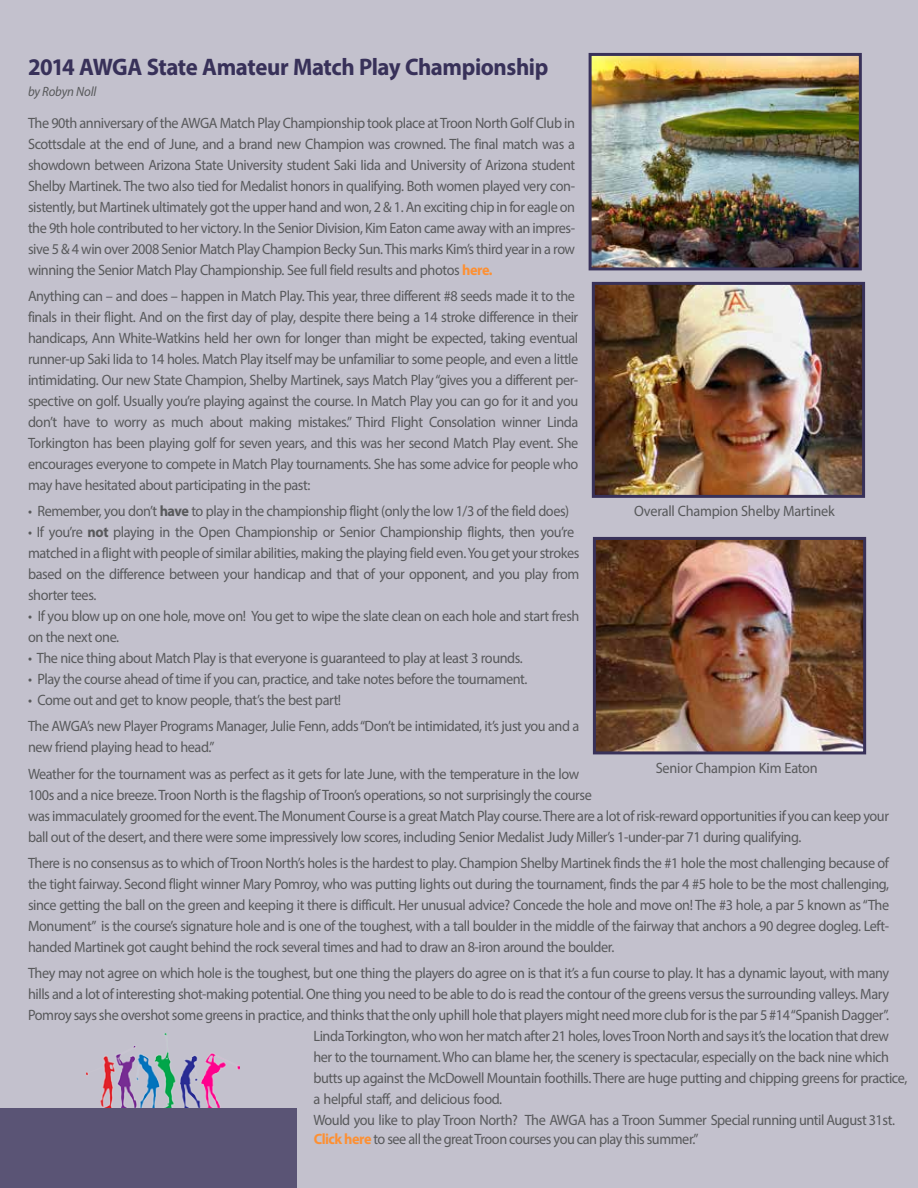
<style>
.page{position:relative;width:918px;height:1188px;background:#c3c1cd}
.page>*{position:absolute;margin:0;border:0;box-sizing:border-box;transform-origin:0 0}
.t1{font:700 24px "Myriad Pro";letter-spacing:-.02em;color:#383159;scale:.95 1}
.t2{font:15px/21px "Myriad Pro";letter-spacing:-.03em;color:#58595b;scale:.95 1}
.t3{font:italic 13.5px "Myriad Pro";letter-spacing:-.015em;color:#58595b;scale:.95 1}
.s1{font-weight:700;color:#fd9033}
.s2{font-weight:700}
</style>
<div class="page">
<img style="left:87px;top:1034px;width:152px;height:74px">
<img style="left:596px;top:286px;width:265px;height:208px">
<div style="left:592px;top:282px;width:273px;height:216px;border:3px solid #383159"></div>
<img style="left:597px;top:541px;width:265px;height:209px">
<div style="left:593px;top:537px;width:273px;height:217px;border:3px solid #383159"></div>
<img style="left:593px;top:57px;width:265px;height:209px">
<div style="left:589px;top:53px;width:273px;height:217px;border:3px solid #383159"></div>
<div style="left:0;top:1108px;width:297px;height:80px;background:#5a5475"></div>
<h1 class="t1" style="left:28px;top:51px;width:549px">2014 AWGA State Amateur Match Play Championship</h1>
<p class="t3" style="left:28px;top:83px;width:73px">by Robyn Noll</p>
<p class="t2" style="left:28px;top:112px;width:577px;text-align:justify">The 90th anniversary of the AWGA Match Play Championship took place at Troon North Golf Club in Scottsdale at the end of June, and a brand new Champion was crowned. The final match was a showdown between Arizona State University student Saki Iida and University of Arizona student Shelby Martinek. The two also tied for Medalist honors in qualifying. Both women played very con&shy;sistently, but Martinek ultimately got the upper hand and won, 2 &amp; 1. An exciting chip in for eagle on the 9th hole contributed to her victory. In the Senior Division, Kim Eaton came away with an impres&shy;sive 5 &amp; 4 win over 2008 Senior Match Play Champion Becky Sun. This marks Kim’s third year in a row winning the Senior Match Play Championship. See full field results and photos <span class="s1">here.</span></p>
<p class="t2" style="left:28px;top:285px;width:581px">Anything can – and does – happen in Match Play. This year, three different #8 seeds made it to the finals in their flight. And on the first day of play, despite there being a 14 stroke difference in their handicaps, Ann White-Watkins held her own for longer than might be expected, taking eventual runner-up Saki Iida to 14 holes. Match Play itself may be unfamiliar to some people, and even a little intimidating. Our new State Champion, Shelby Martinek, says Match Play “gives you a different per&shy;spective on golf. Usually you’re playing against the course. In Match Play you can go for it and you don’t have to worry as much about making mistakes.” Third Flight Consolation winner Linda Torkington has been playing golf for seven years, and this was her second Match Play event. She encourages everyone to compete in Match Play tournaments. She has some advice for people who may have hesitated about participating in the past:</p>
<p class="t2" style="left:28px;top:500px;width:571px">• Remember, you don’t <span class="s2">have</span> to play in the championship flight (only the low 1/3 of the field does)</p>
<p class="t2" style="left:28px;top:521px;width:582px">• If you’re <span class="s2">not</span> playing in the Open Championship or Senior Championship flights, then you’re matched in a flight with people of similar abilities, making the playing field even. You get your strokes based on the difference between your handicap and that of your opponent, and you play from shorter tees.</p>
<p class="t2" style="left:28px;top:605px;width:582px">• If you blow up on one hole, move on! You get to wipe the slate clean on each hole and start fresh on the next one.</p>
<p class="t2" style="left:28px;top:647px;width:521px">• The nice thing about Match Play is that everyone is guaranteed to play at least 3 rounds.</p>
<p class="t2" style="left:28px;top:668px;width:526px">• Play the course ahead of time if you can, practice, and take notes before the tournament.</p>
<p class="t2" style="left:28px;top:687px;width:582px;line-height:26.2px">• Come out and get to know people, that’s the best part!<br>The AWGA’s new Player Programs Manager, Julie Fenn, adds “Don’t be intimidated, it’s just you and a</p>
<p class="t2" style="left:28px;top:734px;width:582px;line-height:26.2px">new friend playing head to head.”<br>Weather for the tournament was as perfect as it gets for late June, with the temperature in the low</p>
<p class="t2" style="left:28px;top:784px;width:908px">100s and a nice breeze. Troon North is the flagship of Troon’s operations, so not surprisingly the course<br>was immaculately groomed for the event. The Monument Course is a great Match Play course. There are a lot of risk-reward opportunities if you can keep your ball out of the desert, and there were some impressively low scores, including Senior Medalist Judy Miller’s 1-under-par 71 during qualifying.</p>
<p class="t2" style="left:28px;top:852px;width:908px;text-align:justify">There is no consensus as to which of Troon North’s holes is the hardest to play. Champion Shelby Martinek finds the #1 hole the most challenging because of the tight fairway. Second flight winner Mary Pomroy, who was putting lights out during the tournament, finds the par 4 #5 hole to be the most challenging, since getting the ball on the green and keeping it there is difficult. Her unusual advice? Concede the hole and move on! The #3 hole, a par 5 known as “The Monument” is the course’s signature hole and is one of the toughest, with a tall boulder in the middle of the fairway that anchors a 90 degree dogleg. Left&shy;handed Martinek got caught behind the rock several times and had to draw an 8-iron around the boulder.</p>
<p class="t2" style="left:28px;top:962px;width:908px">They may not agree on which hole is the toughest, but one thing the players do agree on is that it’s a fun course to play. It has a dynamic layout, with many</p>
<p class="t2" style="left:28px;top:983px;width:908px">hills and a lot of interesting shot-making potential. One thing you need to be able to do is read the contour of the greens versus the surrounding valleys. Mary</p>
<p class="t2" style="left:28px;top:1004px;width:907px">Pomroy says she overshot some greens in practice, and thinks that the only uphill hole that players might need more club for is the par 5 #14 “Spanish Dagger”.</p>
<p class="t2" style="left:313px;top:1025px;width:608px">Linda Torkington, who won her match after 21 holes, loves Troon North and says it’s the location that drew</p>
<p class="t2" style="left:313px;top:1046px;width:608px">her to the tournament. Who can blame her, the scenery is spectacular, especially on the back nine which</p>
<p class="t2" style="left:313px;top:1067px;width:627px">butts up against the McDowell Mountain foothills. There are huge putting and chipping greens for practice,</p>
<p class="t2" style="left:313px;top:1088px;width:199px">a helpful staff, and delicious food.</p>
<p class="t2" style="left:313px;top:1109px;width:612px">Would you like to play Troon North? The AWGA has a Troon Summer Special running until August 31st.</p>
<p class="t2" style="left:314px;top:1129px;width:407px"><span class="s1">Click here</span> to see all the great Troon courses you can play this summer.”</p>
<p class="t2" style="left:634px;top:500px;width:213px">Overall Champion Shelby Martinek</p>
<p class="t2" style="left:656px;top:757px;width:172px">Senior Champion Kim Eaton</p>
</div>
